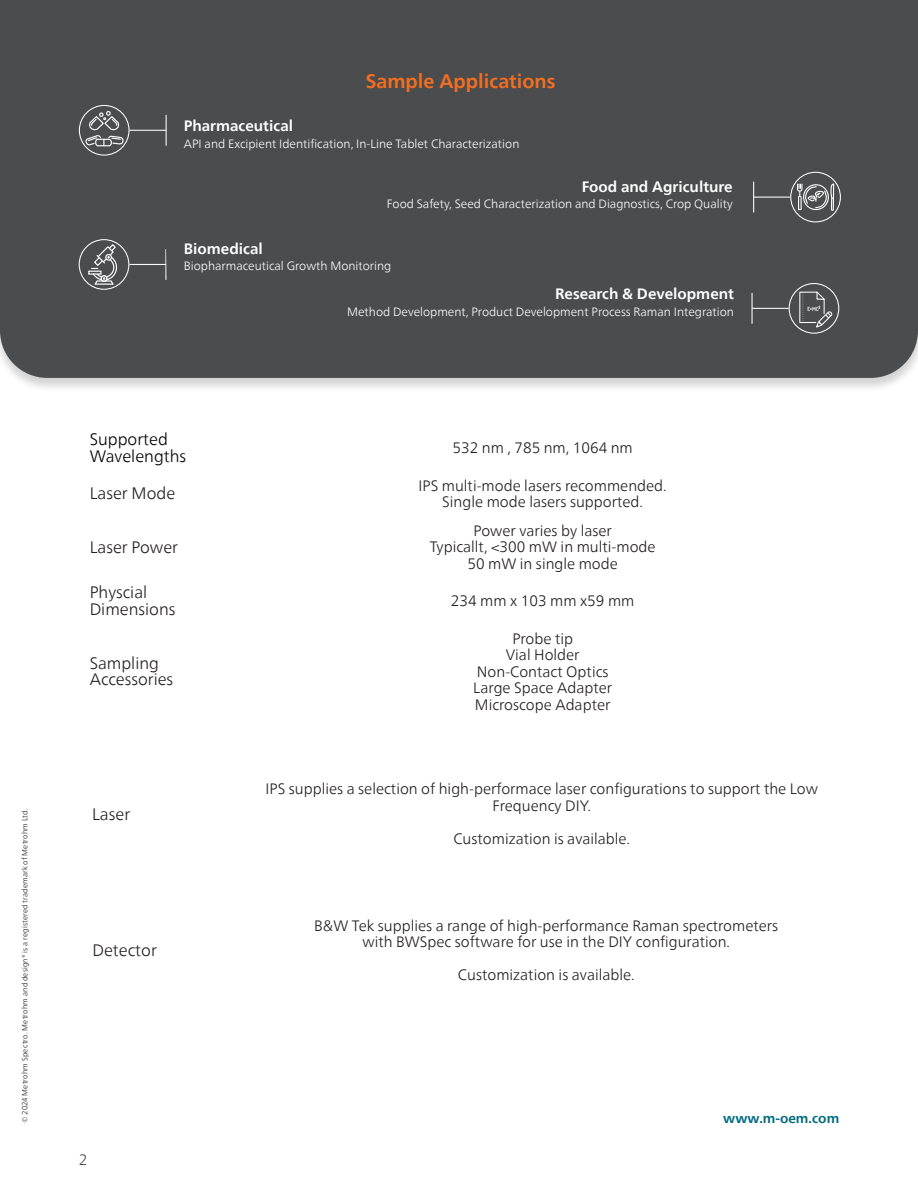
<style>
.page{position:relative;width:918px;height:1188px;background:#fff}
.page>*{position:absolute;margin:0;border:0;box-sizing:border-box;transform-origin:0 0}
.Intro_10_14pt_bold{font:700 19.5px "Neue Frutiger World";color:#f36e21}
.Tabelle_8_11pt_light{font:300 16.5px/16.5px "Neue Frutiger World";color:#231f20}
.Tabelle_8_11pt_light-2{font:300 16.5px/16.5px "Neue Frutiger World";color:#000}
.Tabelle_8_11pt_light-3{font:300 15px/16.5px "Neue Frutiger World";color:#231f20;text-align:center}
.Tabelle_8_11pt_light-4{font:700 15px "Neue Frutiger World";color:#fff}
.t1{font:300 15px "Neue Frutiger World";color:#4b4c4d}
.Copy_10_14pt_book{font:700 13.5px "Neue Frutiger World";color:#016b82}
.Tabelle_8_11pt_light-5{font:300 12px "Neue Frutiger World";color:#fff}
.Impressum_5_7pt_light{font:300 7.5px "Neue Frutiger World";letter-spacing:.02em;color:#231f20}
</style>
<div class="page">
<div style="left:0;top:0;width:918px;height:392px;background:#231f20;opacity:.2"></div>
<div style="left:0;top:0;width:918px;height:378px;background:#4b4c4d"></div>
<hr style="left:130px;top:130px;width:36px;height:1px;background:#fff">
<hr style="left:166px;top:115px;width:1px;height:31px;background:#fff">
<svg style="left:79px;top:105px;width:51px;height:51px;background:#696a6b"></svg>
<hr style="left:129px;top:264px;width:37px;height:1px;background:#fff">
<hr style="left:165px;top:249px;width:1px;height:31px;background:#fff">
<svg style="left:79px;top:239px;width:50px;height:51px;background:#6a6b6c"></svg>
<hr style="left:754px;top:197px;width:36px;height:1px;background:#fff">
<hr style="left:753px;top:182px;width:1px;height:31px;background:#fff">
<svg style="left:790px;top:172px;width:51px;height:50px;background:#6d6e6e"></svg>
<hr style="left:752px;top:308px;width:37px;height:1px;background:#fff">
<hr style="left:752px;top:293px;width:1px;height:31px;background:#fff">
<svg style="left:789px;top:283px;width:50px;height:51px;background:#636465"></svg>
<p class="Impressum_5_7pt_light" style="left:19px;top:1123px;width:317px;rotate:-90deg">© 2024 Metrohm Spectro. Metrohm and design® is a registered trademark of Metrohm Ltd.</p>
<p class="Intro_10_14pt_bold" style="left:366px;top:64px;width:191px">Sample Applications</p>
<p class="Tabelle_8_11pt_light-4" style="left:184px;top:113px;width:111px">Pharmaceutical</p>
<p class="Tabelle_8_11pt_light-5" style="left:184px;top:134px;width:337px">API and Excipient Identification, In-Line Tablet Characterization</p>
<p class="Tabelle_8_11pt_light-4" style="left:582px;top:173px;width:152px">Food and Agriculture</p>
<p class="Tabelle_8_11pt_light-5" style="left:387px;top:195px;width:347px">Food Safety, Seed Characterization and Diagnostics, Crop Quality</p>
<p class="Tabelle_8_11pt_light-4" style="left:184px;top:235px;width:80px">Biomedical</p>
<p class="Tabelle_8_11pt_light-5" style="left:184px;top:257px;width:209px">Biopharmaceutical Growth Monitoring</p>
<p class="Tabelle_8_11pt_light-4" style="left:555px;top:281px;width:180px">Research &amp; Development</p>
<p class="Tabelle_8_11pt_light-5" style="left:347px;top:302px;width:388px">Method Development, Product Development Process Raman Integration</p>
<p class="Tabelle_8_11pt_light-2" style="left:90px;top:432px;width:98px">Supported<br>Wavelengths</p>
<p class="Tabelle_8_11pt_light-3" style="left:453px;top:440px;width:182px">532 nm , 785 nm, 1064 nm</p>
<p class="Tabelle_8_11pt_light" style="left:90px;top:485px;width:87px">Laser Mode</p>
<p class="Tabelle_8_11pt_light-3" style="left:419px;top:477px;width:250px">IPS multi-mode lasers recommended.</p>
<p class="Tabelle_8_11pt_light-3" style="left:442px;top:494px;width:202px">Single mode lasers supported.</p>
<p class="Tabelle_8_11pt_light" style="left:90px;top:539px;width:90px">Laser Power</p>
<p class="Tabelle_8_11pt_light-3" style="left:474px;top:522px;width:140px">Power varies by laser</p>
<p class="Tabelle_8_11pt_light-3" style="left:430px;top:539px;width:227px">Typicallt, &lt;300 mW in multi-mode</p>
<p class="Tabelle_8_11pt_light-3" style="left:468px;top:555px;width:152px">50 mW in single mode</p>
<p class="Tabelle_8_11pt_light" style="left:90px;top:584px;width:87px">Physcial<br>Dimensions</p>
<p class="Tabelle_8_11pt_light-3" style="left:451px;top:593px;width:185px">234 mm x 103 mm x59 mm</p>
<p class="Tabelle_8_11pt_light" style="left:90px;top:655px;width:85px">Sampling<br>Accessories</p>
<p class="Tabelle_8_11pt_light" style="left:92px;top:806px;width:40px">Laser</p>
<p class="Tabelle_8_11pt_light" style="left:92px;top:942px;width:66px">Detector</p>
<p class="t1" style="left:79px;top:1148px;width:10px">2</p>
<p class="Tabelle_8_11pt_light-3" style="left:512px;top:630px;width:62px">Probe tip</p>
<p class="Tabelle_8_11pt_light-3" style="left:506px;top:647px;width:75px">Vial Holder</p>
<p class="Tabelle_8_11pt_light-3" style="left:477px;top:663px;width:133px">Non-Contact Optics</p>
<p class="Tabelle_8_11pt_light-3" style="left:473px;top:680px;width:141px">Large Space Adapter</p>
<p class="Tabelle_8_11pt_light-3" style="left:475px;top:696px;width:137px">Microscope Adapter</p>
<p class="Tabelle_8_11pt_light-3" style="left:266px;top:781px;width:554px">IPS supplies a selection of high-performace laser configurations to support the Low<br>Frequency DIY.</p>
<p class="Tabelle_8_11pt_light-3" style="left:453px;top:831px;width:178px">Customization is available.</p>
<p class="Tabelle_8_11pt_light-3" style="left:314px;top:917px;width:466px">B&amp;W Tek supplies a range of high-performance Raman spectrometers</p>
<p class="Tabelle_8_11pt_light-3" style="left:363px;top:934px;width:369px">with BWSpec software for use in the DIY configuration.</p>
<p class="Tabelle_8_11pt_light-3" style="left:458px;top:967px;width:178px">Customization is available.</p>
<p class="Copy_10_14pt_book" style="left:723px;top:1107px;width:118px">www.m-oem.com</p>
</div>
